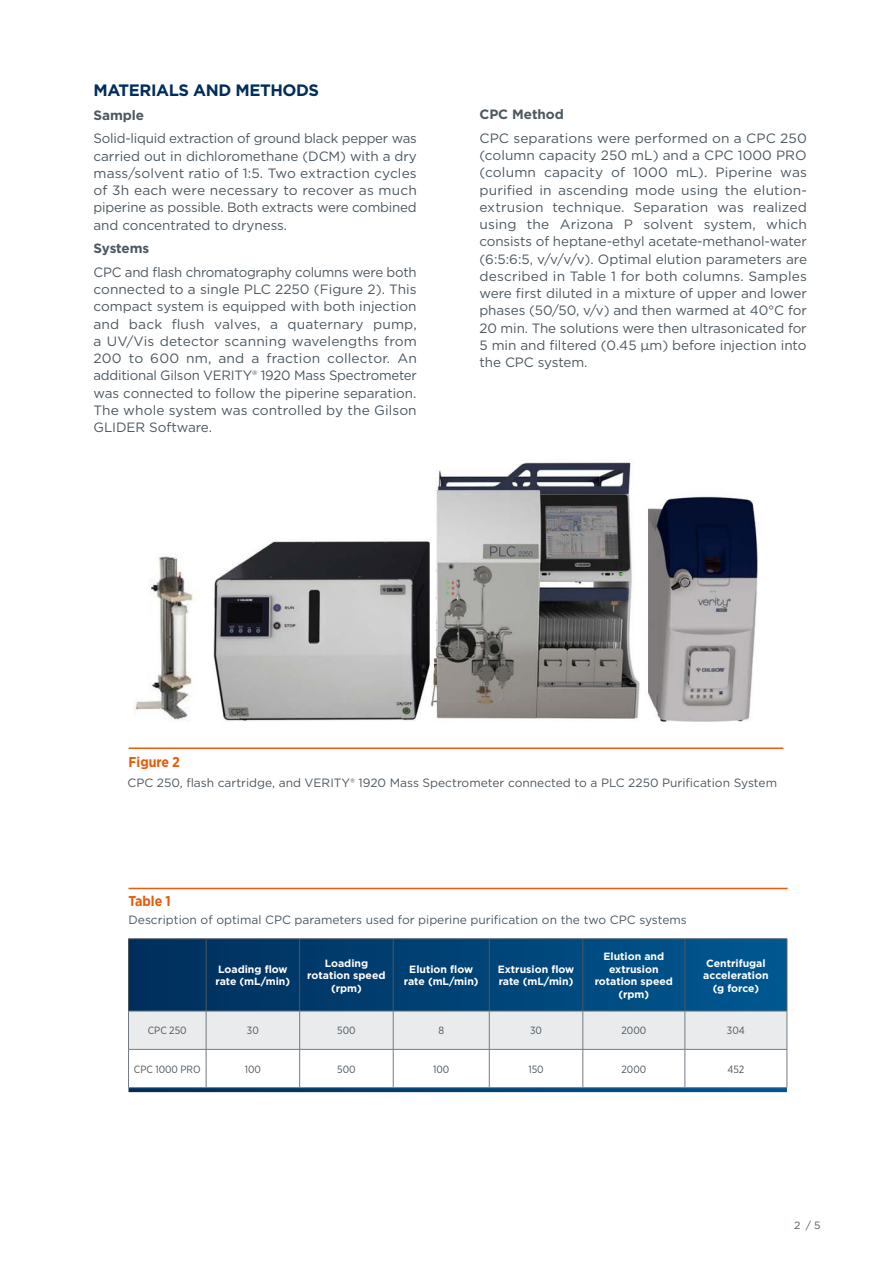
<style>
.page{position:relative;width:893px;height:1263px;background:#fff}
.page>*{position:absolute;margin:0;border:0;box-sizing:border-box;transform-origin:0 0}
.t1{font:700 16.5px "Gotham";letter-spacing:-.025em;color:#002e5c}
.t2{font:700 14.25px "Gotham Narrow";color:#ea5b0b}
.t3{font:13.5px/17.2px "Gotham";letter-spacing:-.005em;color:#4d5860;text-align:justify}
.t4{font:700 13.5px "Gotham";letter-spacing:-.005em;color:#4d5860}
.t5{font:12px "Gotham";color:#4d5860}
.t6{font:700 10.5px/12.6px "Gotham";color:#fff;text-align:center}
.t7{font:10.5px "Gotham Narrow";color:#4d5860}
.t8{font:10.5px "Gotham";color:#4d5860}
</style>
<div class="page">
<hr style="left:129px;top:747px;width:654px;height:2px;background:#ea5b0b">
<img style="left:134px;top:461px;width:624px;height:261px">
<hr style="left:129px;top:888px;width:659px;height:1px;background:#ea5b0b">
<svg style="left:129px;top:939px;width:658px;height:72px;background:#014375"></svg>
<svg style="left:129px;top:1012px;width:658px;height:80px"></svg>
<hr style="left:206px;top:1011px;width:1px;height:38px;background:#727b83">
<hr style="left:299px;top:1011px;width:1px;height:38px;background:#727b83">
<hr style="left:393px;top:1011px;width:1px;height:38px;background:#727b83">
<hr style="left:489px;top:1011px;width:1px;height:38px;background:#727b83">
<hr style="left:128px;top:1049px;width:78px;height:1px;background:#727b83">
<hr style="left:206px;top:1049px;width:94px;height:1px;background:#727b83">
<hr style="left:206px;top:1049px;width:1px;height:38px;background:#727b83">
<hr style="left:300px;top:1049px;width:93px;height:1px;background:#727b83">
<hr style="left:299px;top:1049px;width:1px;height:38px;background:#727b83">
<hr style="left:393px;top:1049px;width:96px;height:1px;background:#727b83">
<hr style="left:393px;top:1049px;width:1px;height:38px;background:#727b83">
<hr style="left:489px;top:1049px;width:94px;height:1px;background:#727b83">
<hr style="left:489px;top:1049px;width:1px;height:38px;background:#727b83">
<hr style="left:583px;top:1049px;width:102px;height:1px;background:#727b83">
<hr style="left:685px;top:1049px;width:102px;height:1px;background:#727b83">
<hr style="left:128px;top:1011px;width:1px;height:38px;background:#727b83">
<hr style="left:583px;top:1011px;width:1px;height:38px;background:#727b83">
<hr style="left:685px;top:1011px;width:1px;height:38px;background:#727b83">
<hr style="left:787px;top:1011px;width:1px;height:38px;background:#727b83">
<hr style="left:128px;top:1049px;width:1px;height:38px;background:#727b83">
<hr style="left:583px;top:1049px;width:1px;height:38px;background:#727b83">
<hr style="left:685px;top:1049px;width:1px;height:38px;background:#727b83">
<hr style="left:787px;top:1049px;width:1px;height:38px;background:#727b83">
<hr style="left:128px;top:1087px;width:78px;height:1px;background:#727b83">
<hr style="left:206px;top:1087px;width:94px;height:1px;background:#727b83">
<hr style="left:300px;top:1087px;width:93px;height:1px;background:#727b83">
<hr style="left:393px;top:1087px;width:96px;height:1px;background:#727b83">
<hr style="left:489px;top:1087px;width:94px;height:1px;background:#727b83">
<hr style="left:583px;top:1087px;width:102px;height:1px;background:#727b83">
<hr style="left:685px;top:1087px;width:102px;height:1px;background:#727b83">
<hr style="left:128px;top:938px;width:78px;height:1px;background:#4d5860">
<hr style="left:128px;top:939px;width:1px;height:72px;background:#4d5860">
<hr style="left:206px;top:938px;width:94px;height:1px;background:#4d5860">
<hr style="left:206px;top:939px;width:1px;height:72px;background:#4d5860">
<hr style="left:300px;top:938px;width:93px;height:1px;background:#4d5860">
<hr style="left:299px;top:939px;width:1px;height:72px;background:#4d5860">
<hr style="left:393px;top:938px;width:96px;height:1px;background:#4d5860">
<hr style="left:393px;top:939px;width:1px;height:72px;background:#4d5860">
<hr style="left:489px;top:938px;width:94px;height:1px;background:#4d5860">
<hr style="left:489px;top:939px;width:1px;height:72px;background:#4d5860">
<hr style="left:583px;top:938px;width:102px;height:1px;background:#4d5860">
<hr style="left:583px;top:939px;width:1px;height:72px;background:#4d5860">
<hr style="left:685px;top:938px;width:102px;height:1px;background:#4d5860">
<hr style="left:685px;top:939px;width:1px;height:72px;background:#4d5860">
<hr style="left:787px;top:939px;width:1px;height:72px;background:#4d5860">
<hr style="left:128px;top:1011px;width:78px;height:1px;background:#727b83">
<hr style="left:206px;top:1011px;width:94px;height:1px;background:#727b83">
<hr style="left:300px;top:1011px;width:93px;height:1px;background:#727b83">
<hr style="left:393px;top:1011px;width:96px;height:1px;background:#727b83">
<hr style="left:489px;top:1011px;width:94px;height:1px;background:#727b83">
<hr style="left:583px;top:1011px;width:102px;height:1px;background:#727b83">
<hr style="left:685px;top:1011px;width:102px;height:1px;background:#727b83">
<p class="t1" style="left:94px;top:79px;width:227px">MATERIALS AND METHODS</p>
<p class="t4" style="left:94px;top:106px;width:52px">Sample</p>
<p class="t3" style="left:94px;top:130px;width:325px">Solid-liquid extraction of ground black pepper was carried out in dichloromethane (DCM) with a dry mass/solvent ratio of 1:5. Two extraction cycles of 3h each were necessary to recover as much piperine as possible. Both extracts were combined and concentrated to dryness.</p>
<p class="t4" style="left:94px;top:239px;width:57px">Systems</p>
<p class="t3" style="left:94px;top:263px;width:325px">CPC and flash chromatography columns were both connected to a single PLC 2250 (Figure 2). This compact system is equipped with both injection and back flush valves, a quaternary pump, a UV/Vis detector scanning wavelengths from 200 to 600 nm, and a fraction collector. An additional Gilson VERITY® 1920 Mass Spectrometer was connected to follow the piperine separation.<br>The whole system was controlled by the Gilson GLIDER Software.</p>
<p class="t4" style="left:479px;top:105px;width:86px">CPC Method</p>
<p class="t3" style="left:479px;top:129px;width:329px">CPC separations were performed on a CPC 250 (column capacity 250 mL) and a CPC 1000 PRO (column capacity of 1000 mL). Piperine was purified in ascending mode using the elution&shy;extrusion technique. Separation was realized using the Arizona P solvent system, which consists of heptane-ethyl acetate-methanol-water (6:5:6:5, v/v/v/v). Optimal elution parameters are described in Table 1 for both columns. Samples were first diluted in a mixture of upper and lower phases (50/50, v/v) and then warmed at 40°C for 20 min. The solutions were then ultrasonicated for 5 min and filtered (0.45 µm) before injection into the CPC system.</p>
<p class="t2" style="left:129px;top:752px;width:53px">Figure 2</p>
<p class="t5" style="left:128px;top:775px;width:651px">CPC 250, flash cartridge, and VERITY® 1920 Mass Spectrometer connected to a PLC 2250 Purification System</p>
<p class="t2" style="left:129px;top:892px;width:44px">Table 1</p>
<p class="t5" style="left:129px;top:912px;width:560px">Description of optimal CPC parameters used for piperine purification on the two CPC systems</p>
<p class="t6" style="left:216px;top:963px;width:76px;text-align:left">Loading flow rate (mL/min)</p>
<p class="t6" style="left:307px;top:956px;width:80px">Loading rotation speed (rpm)</p>
<p class="t6" style="left:404px;top:963px;width:76px">Elution flow rate (mL/min)</p>
<p class="t6" style="left:498px;top:963px;width:78px;text-align:left">Extrusion flow rate (mL/min)</p>
<p class="t6" style="left:595px;top:950px;width:80px">Elution and extrusion rotation speed (rpm)</p>
<p class="t6" style="left:703px;top:956px;width:67px">Centrifugal acceleration (g force)</p>
<p class="t7" style="left:148px;top:1024px;width:40px">CPC 250</p>
<p class="t7" style="left:247px;top:1024px;width:13px">30</p>
<p class="t7" style="left:337px;top:1024px;width:20px">500</p>
<p class="t7" style="left:438px;top:1024px;width:7px">8</p>
<p class="t7" style="left:530px;top:1024px;width:13px">30</p>
<p class="t7" style="left:621px;top:1024px;width:26px">2000</p>
<p class="t7" style="left:727px;top:1024px;width:19px">304</p>
<p class="t7" style="left:134px;top:1062px;width:68px">CPC 1000 PRO</p>
<p class="t7" style="left:245px;top:1062px;width:18px">100</p>
<p class="t7" style="left:337px;top:1062px;width:20px">500</p>
<p class="t7" style="left:433px;top:1062px;width:18px">100</p>
<p class="t7" style="left:528px;top:1062px;width:17px">150</p>
<p class="t7" style="left:621px;top:1062px;width:26px">2000</p>
<p class="t7" style="left:727px;top:1062px;width:18px">452</p>
<p class="t8" style="left:794px;top:1218px;width:28px">2 / 5</p>
</div>
